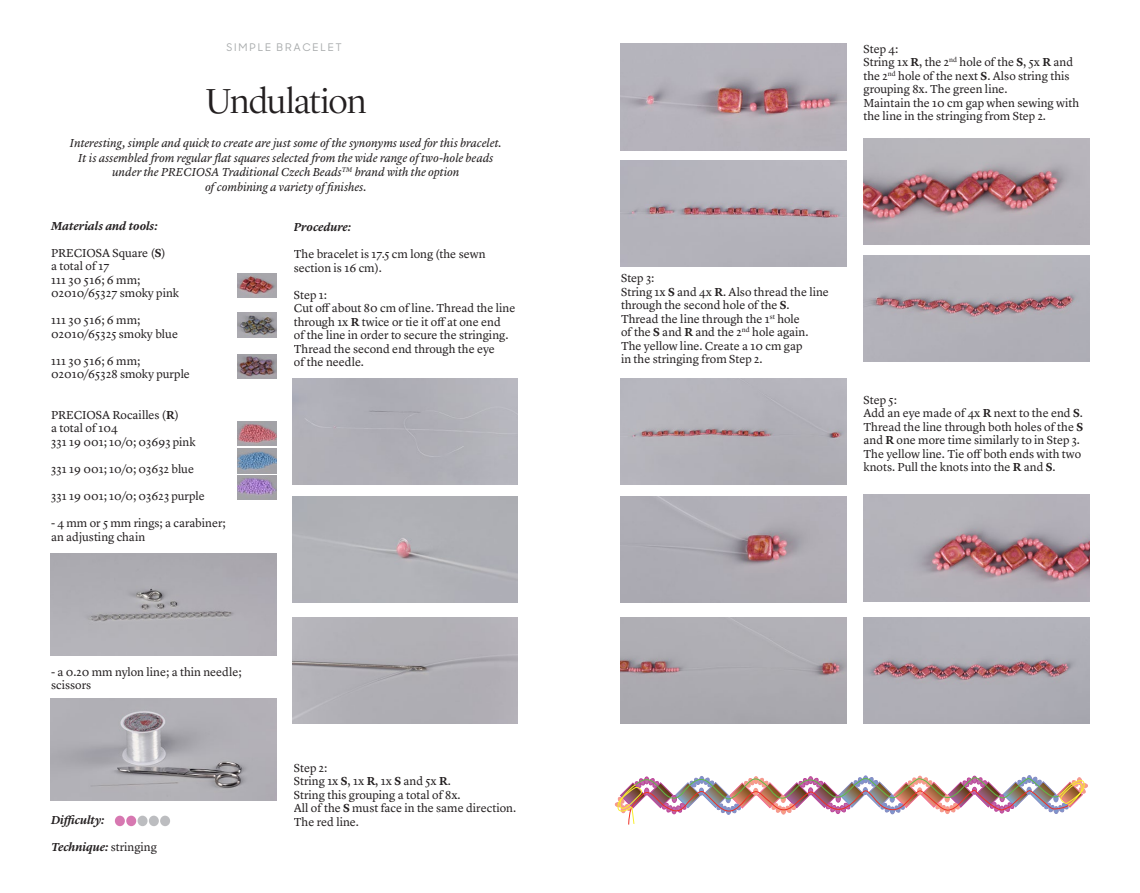
<style>
.page{position:relative;width:1140px;height:893px;background:#fff}
.page>*{position:absolute;margin:0;border:0;box-sizing:border-box;transform-origin:0 0}
.t1{font:300 36px "Lyon Display";letter-spacing:-.02em;color:#231f20}
.t2{font:12px/13.5px "Lyon Text";color:#231f20}
.t3{font:italic 12px/14.4px "Lyon Text";letter-spacing:-.005em;color:#231f20;text-align:center}
.t4{font:italic 600 12px "Lyon Text";letter-spacing:-.005em;color:#231f20}
.t5{font:500 10.5px "Sharp Sans Display No 1";letter-spacing:.175em;color:#a8abac}
.s1{font-weight:600}
.s2{font-weight:400;font-style:normal}
</style>
<div class="page">
<img style="left:238px;top:273px;width:38px;height:24px">
<img style="left:238px;top:313px;width:38px;height:24px">
<img style="left:238px;top:354px;width:38px;height:24px">
<img style="left:238px;top:449px;width:38px;height:24px">
<img style="left:238px;top:475px;width:38px;height:24px">
<img style="left:238px;top:422px;width:38px;height:24px">
<img style="left:621px;top:44px;width:225px;height:106px">
<img style="left:621px;top:378px;width:225px;height:107px">
<img style="left:621px;top:497px;width:225px;height:106px">
<div style="left:621px;top:617px;width:225px;height:106px;background:#acabb1"></div>
<img style="left:621px;top:160px;width:225px;height:107px">
<img style="left:863px;top:138px;width:226px;height:106px">
<img style="left:863px;top:256px;width:226px;height:106px">
<img style="left:863px;top:495px;width:226px;height:106px">
<img style="left:863px;top:617px;width:226px;height:106px">
<div style="left:292px;top:497px;width:226px;height:106px;background:#b0b1b6"></div>
<div style="left:292px;top:617px;width:226px;height:106px;background:#b2b0b6"></div>
<div style="left:51px;top:553px;width:225px;height:102px;background:#afadb4"></div>
<img style="left:51px;top:698px;width:225px;height:102px">
<div style="left:115px;top:816px;width:10px;height:10px;background:#d778b1;border-radius:50%"></div>
<div style="left:126px;top:816px;width:10px;height:10px;background:#d778b1;border-radius:50%"></div>
<div style="left:160px;top:816px;width:10px;height:10px;background:#bcbdc0;border-radius:50%"></div>
<div style="left:149px;top:816px;width:10px;height:10px;background:#bcbdc0;border-radius:50%"></div>
<div style="left:137px;top:816px;width:11px;height:10px;background:#bcbdc0;border-radius:50%"></div>
<img style="left:615px;top:775px;width:472px;height:50px">
<p class="t5" style="left:226px;top:40px;width:117px">SIMPLE BRACELET</p>
<h1 class="t1" style="left:206px;top:75px;width:162px">Undulation</h1>
<p class="t3" style="left:70px;top:135px;width:433px">Interesting, simple and quick to create are just some of the synonyms used for this bracelet.<br>It is assembled from regular flat squares selected from the wide range of two-hole beads under the PRECIOSA Traditional Czech Beads<sup>TM</sup> brand with the option<br>of combining a variety of finishes.</p>
<p class="t4" style="left:51px;top:217px;width:108px">Materials and tools:</p>
<p class="t2" style="left:51px;top:245px;width:130px">PRECIOSA Square (<span class="s1">S</span>)<br>a total of 17<br>111 30 516; 6 mm;<br>02010/65327 smoky pink</p>
<p class="t2" style="left:51px;top:313px;width:128px">111 30 516; 6 mm;<br>02010/65325 smoky blue</p>
<p class="t2" style="left:51px;top:353px;width:140px">111 30 516; 6 mm;<br>02010/65328 smoky purple</p>
<p class="t2" style="left:51px;top:407px;width:146px">PRECIOSA Rocailles (<span class="s1">R</span>)<br>a total of 104<br>331 19 001; 10/0; 03693 pink</p>
<p class="t2" style="left:51px;top:461px;width:145px">331 19 001; 10/0; 03632 blue</p>
<p class="t2" style="left:51px;top:488px;width:155px">331 19 001; 10/0; 03623 purple</p>
<p class="t2" style="left:51px;top:515px;width:176px">- 4 mm or 5 mm rings; a carabiner; an adjusting chain</p>
<p class="t4" style="left:294px;top:218px;width:59px">Procedure:</p>
<p class="t2" style="left:294px;top:247px;width:193px">The bracelet is 17.5 cm long (the sewn section is 16 cm).</p>
<p class="t2" style="left:294px;top:287px;width:223px">Step 1:<br>Cut off about 80 cm of line. Thread the line through 1x <span class="s1">R</span> twice or tie it off at one end<br>of the line in order to secure the stringing.<br>Thread the second end through the eye<br>of the needle.</p>
<p class="t2" style="left:51px;top:664px;width:192px">- a 0.20 mm nylon line; a thin needle; scissors</p>
<p class="t4" style="left:51px;top:811px;width:55px">Difficulty:</p>
<p class="t4" style="left:51px;top:838px;width:107px">Technique: <span class="s2">stringing</span></p>
<p class="t2" style="left:294px;top:760px;width:224px">Step 2:<br>String 1x <span class="s1">S</span>, 1x <span class="s1">R</span>, 1x <span class="s1">S</span> and 5x <span class="s1">R</span>.<br>String this grouping a total of 8x.<br>All of the <span class="s1">S</span> must face in the same direction.<br>The red line.</p>
<p class="t2" style="left:863px;top:41px;width:217px">Step 4:<br>String 1x <span class="s1">R</span>, the 2<sup>nd</sup> hole of the <span class="s1">S</span>, 5x <span class="s1">R</span> and the 2<sup>nd</sup> hole of the next <span class="s1">S</span>. Also string this grouping 8x. The green line.<br>Maintain the 10 cm gap when sewing with the line in the stringing from Step 2.</p>
<p class="t2" style="left:621px;top:271px;width:209px">Step 3:<br>String 1x <span class="s1">S</span> and 4x <span class="s1">R</span>. Also thread the line through the second hole of the <span class="s1">S</span>.<br>Thread the line through the 1<sup>st</sup> hole<br>of the <span class="s1">S</span> and <span class="s1">R</span> and the 2<sup>nd</sup> hole again.<br>The yellow line. Create a 10 cm gap<br>in the stringing from Step 2.</p>
<p class="t2" style="left:863px;top:392px;width:221px">Step 5:<br>Add an eye made of 4x <span class="s1">R</span> next to the end <span class="s1">S</span>.<br>Thread the line through both holes of the <span class="s1">S </span>and <span class="s1">R</span> one more time similarly to in Step 3.<br>The yellow line. Tie off both ends with two knots. Pull the knots into the <span class="s1">R</span> and <span class="s1">S</span>.</p>
</div>
